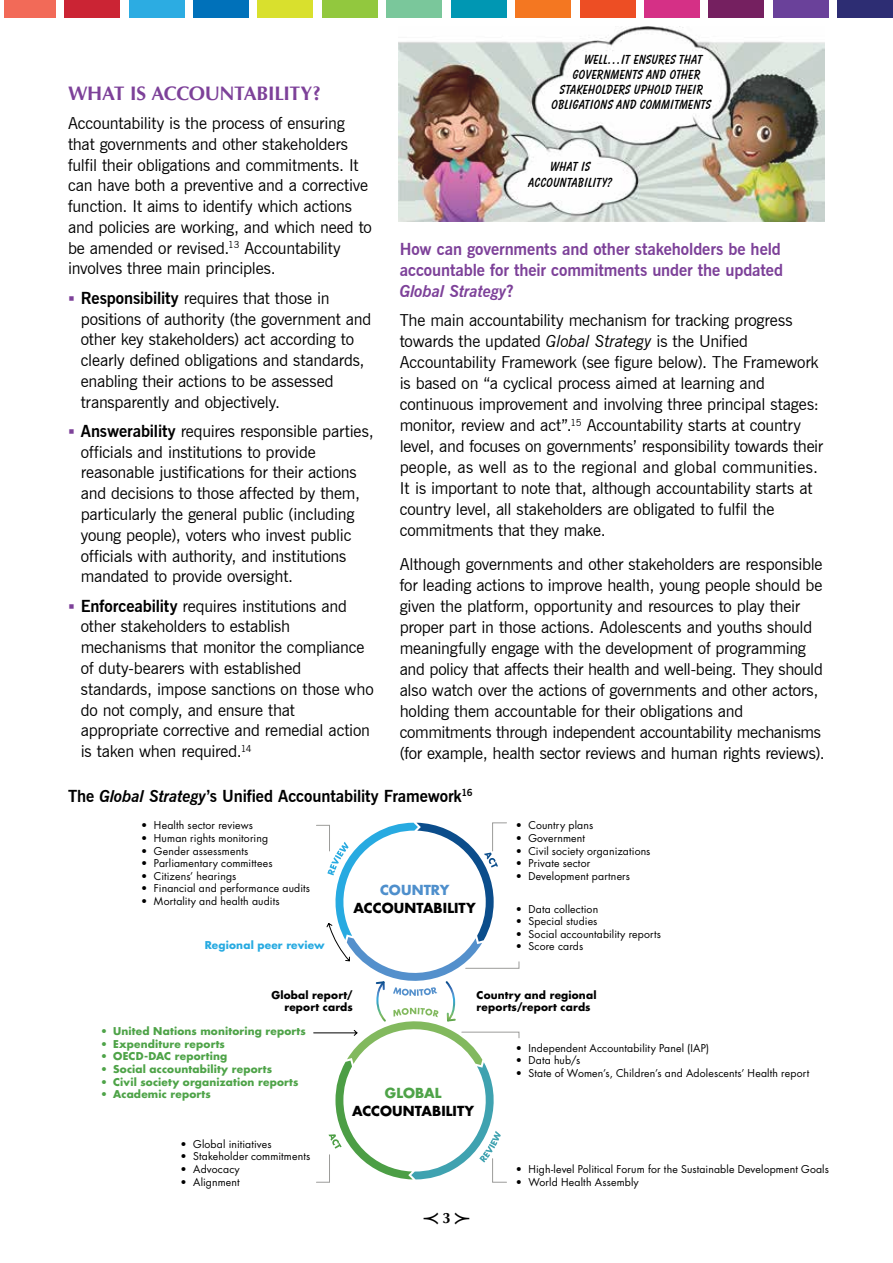
<style>
.page{position:relative;width:893px;height:1263px;background:#fff}
.page>*{position:absolute;margin:0;border:0;box-sizing:border-box;transform-origin:0 0}
.t1{font:700 19.5px "Optima";letter-spacing:-.02em;color:#7d4199}
.t2{font:16.5px/20.7px "News Gothic BT";letter-spacing:-.01em;color:#000}
.t3{font:700 16.5px/21px "News Gothic BT";letter-spacing:-.005em;color:#7d4199}
.t4{font:700 16.5px "News Gothic BT";letter-spacing:-.005em;color:#000}
.t5{font:15px "Pointers";color:#000}
.t6{font:700 13.5px/16.2px "Balloon BT";letter-spacing:.015em;color:#000;text-align:center}
.t7{font:700 13.5px "Futura";letter-spacing:.005em;color:#000}
.t8{font:700 13.5px "Futura";color:#4e8fcc}
.t9{font:700 13.5px "Futura";letter-spacing:.005em;color:#4ea348}
.t10{font:10.5px "Futura";letter-spacing:.015em;color:#000}
.t11{font:700 10.5px "Futura";letter-spacing:.015em;color:#4ea348}
.t12{font:700 10.5px/12.6px "Futura";letter-spacing:.015em;color:#000;text-align:right}
.t13{font:700 10.5px "Futura";letter-spacing:.015em;color:#27aae1}
.s1{font-weight:700}
.s2{font-style:italic}
.s3{font-family:"Optima";font-weight:700}
</style>
<div class="page">
<div style="left:838px;top:0;width:55px;height:17px;background:#2d2d73"></div>
<div style="left:773px;top:0;width:55px;height:17px;background:#6a419a"></div>
<div style="left:709px;top:0;width:55px;height:17px;background:#752060"></div>
<div style="left:644px;top:0;width:56px;height:17px;background:#d53086"></div>
<div style="left:580px;top:0;width:55px;height:17px;background:#ed4e24"></div>
<div style="left:515px;top:0;width:56px;height:17px;background:#f47721"></div>
<div style="left:451px;top:0;width:55px;height:17px;background:#0097b3"></div>
<div style="left:387px;top:0;width:55px;height:17px;background:#7ac79b"></div>
<div style="left:322px;top:0;width:55px;height:17px;background:#92c83e"></div>
<div style="left:258px;top:0;width:55px;height:17px;background:#d9e02d"></div>
<div style="left:193px;top:0;width:56px;height:17px;background:#0071ba"></div>
<div style="left:129px;top:0;width:55px;height:17px;background:#2cace2"></div>
<div style="left:64px;top:0;width:56px;height:17px;background:#cb2434"></div>
<div style="left:4px;top:0;width:51px;height:17px;background:#f26a58"></div>
<svg style="left:313px;top:823px;width:192px;height:356px"></svg>
<img style="left:399px;top:27px;width:426px;height:195px">
<p class="t6" style="left:584px;top:51px;width:119px">WELL…IT ENSURES THAT</p>
<p class="t6" style="left:573px;top:66px;width:129px">GOVERNMENTS AND OTHER</p>
<p class="t6" style="left:560px;top:81px;width:145px">STAKEHOLDERS UPHOLD THEIR</p>
<p class="t6" style="left:552px;top:96px;width:161px">OBLIGATIONS AND COMMITMENTS</p>
<p class="t1" style="left:68px;top:81px;width:254px">WHAT IS ACCOUNTABILITY?</p>
<p class="t2" style="left:68px;top:113px;width:305px">Accountability is the process of ensuring that governments and other stakeholders fulfil their obligations and commitments. It can have both a preventive and a corrective function. It aims to identify which actions and policies are working, and which need to be amended or revised.<sup>13</sup> Accountability involves three main principles.</p>
<p class="t2" style="left:81px;top:287px;width:292px"><span class="s1">Responsibility</span> requires that those in positions of authority (the government and other key stakeholders) act according to clearly defined obligations and standards, enabling their actions to be assessed transparently and objectively.</p>
<p class="t2" style="left:81px;top:421px;width:294px"><span class="s1">Answerability</span> requires responsible parties, officials and institutions to provide reasonable justifications for their actions and decisions to those affected by them, particularly the general public (including young people), voters who invest public officials with authority, and institutions mandated to provide oversight.</p>
<p class="t2" style="left:81px;top:595px;width:294px"><span class="s1">Enforceability</span> requires institutions and other stakeholders to establish mechanisms that monitor the compliance of duty-bearers with established standards, impose sanctions on those who do not comply, and ensure that appropriate corrective and remedial action is taken when required.<sup>14</sup></p>
<p class="t6" style="left:529px;top:158px;width:85px">WHAT IS<br>ACCOUNTABILITY?</p>
<p class="t3" style="left:400px;top:238px;width:385px">How can governments and other stakeholders be held accountable for their commitments under the updated<br><span class="s2">Global Strategy</span>?</p>
<p class="t2" style="left:400px;top:310px;width:425px">The main accountability mechanism for tracking progress towards the updated <span class="s2">Global Strategy</span> is the Unified Accountability Framework (see figure below). The Framework is based on “a cyclical process aimed at learning and continuous improvement and involving three principal stages: monitor, review and act”.<sup>15</sup> Accountability starts at country level, and focuses on governments’ responsibility towards their people, as well as to the regional and global communities.<br>It is important to note that, although accountability starts at country level, all stakeholders are obligated to fulfil the commitments that they make.</p>
<p class="t2" style="left:400px;top:554px;width:426px">Although governments and other stakeholders are responsible for leading actions to improve health, young people should be given the platform, opportunity and resources to play their proper part in those actions. Adolescents and youths should meaningfully engage with the development of programming and policy that affects their health and well-being. They should also watch over the actions of governments and other actors, holding them accountable for their obligations and commitments through independent accountability mechanisms (for example, health sector reviews and human rights reviews).</p>
<p class="t4" style="left:68px;top:786px;width:406px">The <span class="s2">Global Strategy</span>’s Unified Accountability Framework<sup>16</sup></p>
<p class="t10" style="left:141px;top:818px;width:113px">• Health sector reviews</p>
<p class="t10" style="left:141px;top:831px;width:128px">• Human rights monitoring</p>
<p class="t10" style="left:141px;top:843px;width:109px">• Gender assessments</p>
<p class="t10" style="left:141px;top:856px;width:133px">• Parliamentary committees</p>
<p class="t10" style="left:141px;top:869px;width:97px">• Citizens’ hearings</p>
<p class="t10" style="left:141px;top:881px;width:170px">• Financial and performance audits</p>
<p class="t10" style="left:141px;top:894px;width:140px">• Mortality and health audits</p>
<p class="t10" style="left:516px;top:818px;width:79px">• Country plans</p>
<p class="t10" style="left:516px;top:831px;width:71px">• Government</p>
<p class="t10" style="left:516px;top:843px;width:136px">• Civil society organizations</p>
<p class="t10" style="left:516px;top:856px;width:76px">• Private sector</p>
<p class="t10" style="left:516px;top:869px;width:116px">• Development partners</p>
<p class="t10" style="left:516px;top:901px;width:84px">• Data collection</p>
<p class="t10" style="left:516px;top:914px;width:83px">• Special studies</p>
<p class="t10" style="left:516px;top:927px;width:147px">• Social accountability reports</p>
<p class="t10" style="left:516px;top:939px;width:69px">• Score cards</p>
<p class="t8" style="left:380px;top:881px;width:71px">COUNTRY</p>
<p class="t7" style="left:354px;top:899px;width:124px">ACCOUNTABILITY</p>
<p class="t13" style="left:205px;top:938px;width:121px">Regional peer review</p>
<p class="t12" style="left:271px;top:988px;width:83px">Global report/ report cards</p>
<p class="t12" style="left:477px;top:988px;width:121px;text-align:left">Country and regional reports/report cards</p>
<p class="t11" style="left:101px;top:1024px;width:207px">• United Nations monitoring reports</p>
<p class="t11" style="left:101px;top:1036px;width:126px">• Expenditure reports</p>
<p class="t11" style="left:101px;top:1049px;width:128px">• OECD-DAC reporting</p>
<p class="t11" style="left:101px;top:1062px;width:173px">• Social accountability reports</p>
<p class="t11" style="left:101px;top:1074px;width:199px">• Civil society organization reports</p>
<p class="t11" style="left:101px;top:1087px;width:112px">• Academic reports</p>
<p class="t10" style="left:181px;top:1137px;width:93px">• Global initiatives</p>
<p class="t10" style="left:181px;top:1149px;width:131px">• Stakeholder commitments</p>
<p class="t10" style="left:181px;top:1162px;width:61px">• Advocacy</p>
<p class="t10" style="left:181px;top:1174px;width:61px">• Alignment</p>
<p class="t9" style="left:385px;top:1084px;width:58px">GLOBAL</p>
<p class="t7" style="left:352px;top:1101px;width:124px">ACCOUNTABILITY</p>
<p class="t5" style="left:422px;top:1211px;width:51px">¥ <span class="s3">3</span> y</p>
<p class="t10" style="left:516px;top:1041px;width:195px">• Independent Accountability Panel (IAP)</p>
<p class="t10" style="left:516px;top:1053px;width:66px">• Data hub/s</p>
<p class="t10" style="left:516px;top:1066px;width:295px">• State of Women’s, Children’s and Adolescents’ Health report</p>
<p class="t10" style="left:516px;top:1162px;width:315px">• High-level Political Forum for the Sustainable Development Goals</p>
<p class="t10" style="left:516px;top:1174px;width:125px">• World Health Assembly</p>
</div>
